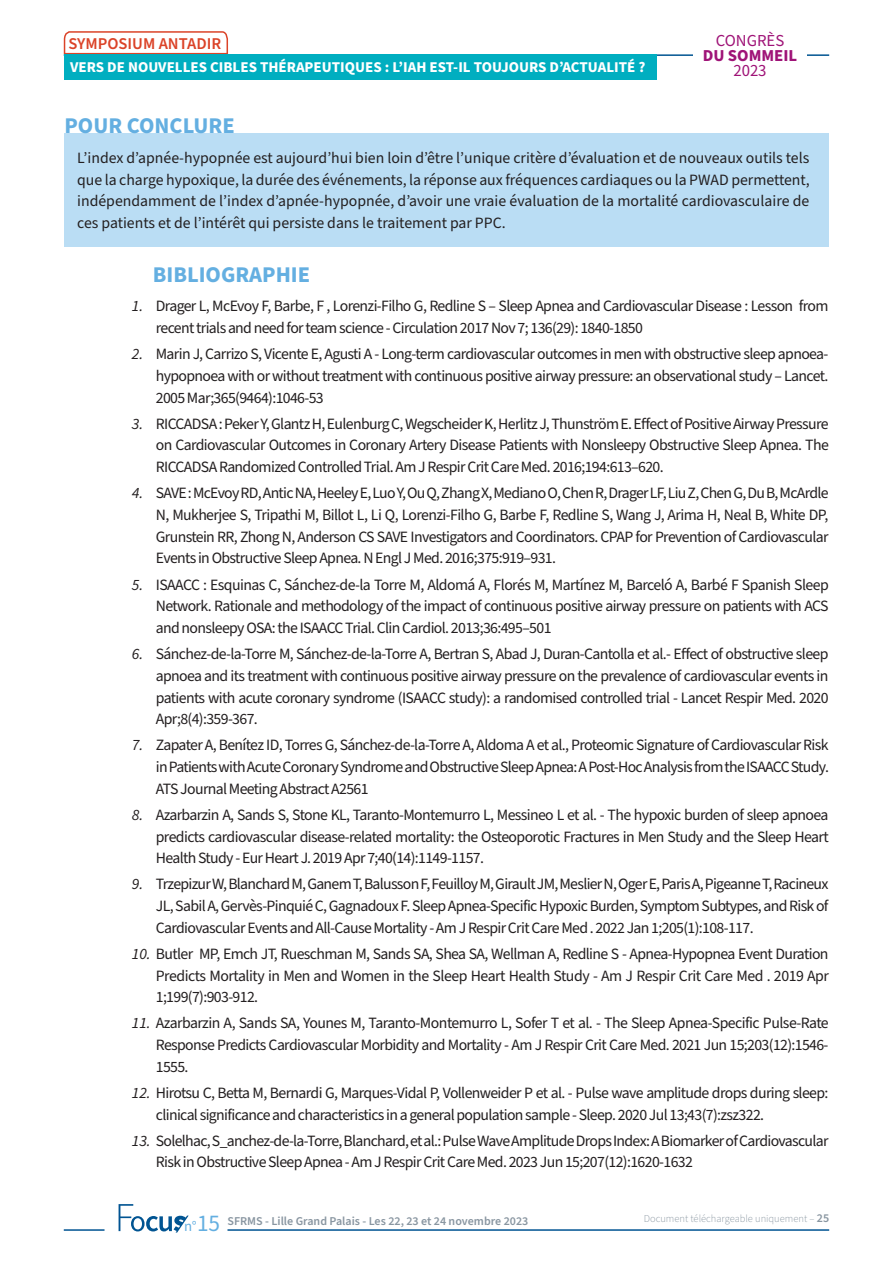
<style>
.page{position:relative;width:893px;height:1263px;background:#fff}
.page>*{position:absolute;margin:0;border:0;box-sizing:border-box;transform-origin:0 0}
.t1{font:700 22.5px "Source Sans Pro";color:#64afe1}
.t2{font:16.65px "Source Sans Pro";color:#9f1377}
.t3{font:700 16.65px "Source Sans Pro";color:#9f1377}
.t4{font:600 16.5px "Source Sans Pro";color:#db4328}
.t5{font:15.75px/21.8px "Source Sans Pro";letter-spacing:-.04em;color:#231f20;text-align:justify}
.t6{font:700 15px "Source Sans Pro";color:#fff}
.t7{font:600 12px "Source Sans Pro";color:#8996a1}
.t8{font:300 10.5px "Source Sans Pro";color:#8996a1}
.s1{font-style:italic}
.s2{font-weight:400;font-size:14.7px;color:#64afe1}
.s3{font-weight:400;font-size:23.25px;color:#64afe1}
.s4{font-weight:600;font-size:12px}
</style>
<div class="page">
<hr style="left:227px;top:1229px;width:602px;height:2px;background:#005492">
<hr style="left:64px;top:1229px;width:41px;height:2px;background:#005492">
<svg style="left:119px;top:1204px;width:70px;height:28px"></svg>
<hr style="left:64px;top:54px;width:765px;height:2px;background:#005492">
<div style="left:693px;top:29px;width:114px;height:53px;background:#fff"></div>
<svg style="left:63px;top:31px;width:165px;height:24px"></svg>
<div style="left:64px;top:54px;width:592px;height:26px;background:#00aec0"></div>
<div style="left:64px;top:133px;width:765px;height:114px;background:#baddf4"></div>
<p class="t4" style="left:68px;top:32px;width:154px">SYMPOSIUM ANTADIR</p>
<p class="t6" style="left:70px;top:57px;width:577px">VERS DE NOUVELLES CIBLES THÉRAPEUTIQUES : L’IAH EST-IL TOUJOURS D’ACTUALITÉ ?</p>
<p class="t2" style="left:716px;top:29px;width:70px">CONGRÈS</p>
<p class="t3" style="left:703px;top:44px;width:96px">DU SOMMEIL</p>
<p class="t2" style="left:733px;top:59px;width:35px">2023</p>
<h1 class="t1" style="left:64px;top:110px;width:172px">POUR CONCLURE</h1>
<p class="t5" style="left:77px;top:147px;width:734px">L’index d’apnée-hypopnée est aujourd’hui bien loin d’être l’unique critère d’évaluation et de nouveaux outils tels que la charge hypoxique, la durée des événements, la réponse aux fréquences cardiaques ou la PWAD permettent, indépendamment de l’index d’apnée-hypopnée, d’avoir une vraie évaluation de la mortalité cardiovasculaire de ces patients et de l’intérêt qui persiste dans le traitement par PPC.</p>
<h1 class="t1" style="left:153px;top:260px;width:159px">BIBLIOGRAPHIE</h1>
<p class="t5" style="left:156px;top:296px;width:674px;text-indent:-24px"><span class="s1">1.</span> Drager L, McEvoy F, Barbe, F , Lorenzi-Filho G, Redline S – Sleep Apnea and Cardiovascular Disease : Lesson from recent trials and need for team science - Circulation 2017 Nov 7; 136(29): 1840-1850</p>
<p class="t5" style="left:156px;top:344px;width:674px;text-indent:-24px"><span class="s1">2.</span> Marin J, Carrizo S, Vicente E, Agusti A - Long-term cardiovascular outcomes in men with obstructive sleep apnoea&shy;hypopnoea with or without treatment with continuous positive airway pressure: an observational study – Lancet.<br>2005 Mar;365(9464):1046-53</p>
<p class="t5" style="left:156px;top:413px;width:674px;text-indent:-24px"><span class="s1">3.</span> RICCADSA : Peker Y, Glantz H, Eulenburg C, Wegscheider K, Herlitz J, Thunström E. Effect of Positive Airway Pressure on Cardiovascular Outcomes in Coronary Artery Disease Patients with Nonsleepy Obstructive Sleep Apnea. The RICCADSA Randomized Controlled Trial. Am J Respir Crit Care Med. 2016;194:613–620.</p>
<p class="t5" style="left:156px;top:483px;width:674px;text-indent:-24px"><span class="s1">4.</span> SAVE : McEvoy RD, Antic NA, Heeley E, Luo Y, Ou Q, Zhang X, Mediano O, Chen R, Drager LF, Liu Z, Chen G, Du B, McArdle N, Mukherjee S, Tripathi M, Billot L, Li Q, Lorenzi-Filho G, Barbe F, Redline S, Wang J, Arima H, Neal B, White DP, Grunstein RR, Zhong N, Anderson CS SAVE Investigators and Coordinators. CPAP for Prevention of Cardiovascular Events in Obstructive Sleep Apnea. N Engl J Med. 2016;375:919–931.</p>
<p class="t5" style="left:156px;top:574px;width:674px;text-indent:-24px"><span class="s1">5.</span> ISAACC : Esquinas C, Sánchez-de-la Torre M, Aldomá A, Florés M, Martínez M, Barceló A, Barbé F Spanish Sleep Network. Rationale and methodology of the impact of continuous positive airway pressure on patients with ACS and nonsleepy OSA: the ISAACC Trial. Clin Cardiol. 2013;36:495–501</p>
<p class="t5" style="left:156px;top:643px;width:674px;text-indent:-24px"><span class="s1">6.</span> Sánchez-de-la-Torre M, Sánchez-de-la-Torre A, Bertran S, Abad J, Duran-Cantolla et al.- Effect of obstructive sleep apnoea and its treatment with continuous positive airway pressure on the prevalence of cardiovascular events in patients with acute coronary syndrome (ISAACC study): a randomised controlled trial - Lancet Respir Med. 2020<br>Apr;8(4):359-367.</p>
<p class="t5" style="left:156px;top:735px;width:675px;text-indent:-24px"><span class="s1">7.</span> Zapater A, Benítez ID, Torres G, Sánchez-de-la-Torre A, Aldoma A et al., Proteomic Signature of Cardiovascular Risk in Patients with Acute Coronary Syndrome and Obstructive Sleep Apnea: A Post-Hoc Analysis from the ISAACC Study.<br>ATS Journal Meeting Abstract A2561</p>
<p class="t5" style="left:156px;top:804px;width:674px;text-indent:-24px"><span class="s1">8.</span> Azarbarzin A, Sands S, Stone KL, Taranto-Montemurro L, Messineo L et al. - The hypoxic burden of sleep apnoea predicts cardiovascular disease-related mortality: the Osteoporotic Fractures in Men Study and the Sleep Heart Health Study - Eur Heart J. 2019 Apr 7;40(14):1149-1157.</p>
<p class="t5" style="left:156px;top:874px;width:674px;text-indent:-24px"><span class="s1">9.</span> Trzepizur W, Blanchard M, Ganem T, Balusson F, Feuilloy M, Girault JM, Meslier N, Oger E, Paris A, Pigeanne T, Racineux JL, Sabil A, Gervès-Pinquié C, Gagnadoux F. Sleep Apnea-Specific Hypoxic Burden, Symptom Subtypes, and Risk of Cardiovascular Events and All-Cause Mortality - Am J Respir Crit Care Med . 2022 Jan 1;205(1):108-117.</p>
<p class="t5" style="left:156px;top:943px;width:675px;text-indent:-24px"><span class="s1">10.</span> Butler MP, Emch JT, Rueschman M, Sands SA, Shea SA, Wellman A, Redline S - Apnea-Hypopnea Event Duration Predicts Mortality in Men and Women in the Sleep Heart Health Study - Am J Respir Crit Care Med . 2019 Apr 1;199(7):903-912.</p>
<p class="t5" style="left:156px;top:1013px;width:674px;text-indent:-24px"><span class="s1">11.</span> Azarbarzin A, Sands SA, Younes M, Taranto-Montemurro L, Sofer T et al. - The Sleep Apnea-Specific Pulse-Rate Response Predicts Cardiovascular Morbidity and Mortality - Am J Respir Crit Care Med. 2021 Jun 15;203(12):1546- 1555.</p>
<p class="t5" style="left:156px;top:1082px;width:674px;text-indent:-24px"><span class="s1">12.</span> Hirotsu C, Betta M, Bernardi G, Marques-Vidal P, Vollenweider P et al. - Pulse wave amplitude drops during sleep: clinical significance and characteristics in a general population sample - Sleep. 2020 Jul 13;43(7):zsz322.</p>
<p class="t5" style="left:156px;top:1130px;width:674px;text-indent:-24px"><span class="s1">13.</span> Solelhac, S_anchez-de-la-Torre, Blanchard, et al.: Pulse Wave Amplitude Drops Index: A Biomarker of Cardiovascular<br>Risk in Obstructive Sleep Apnea - Am J Respir Crit Care Med. 2023 Jun 15;207(12):1620-1632</p>
<p class="t7" style="left:184px;top:1212px;width:346px"><span class="s2">n°</span><span class="s3">15</span> SFRMS - Lille Grand Palais - Les 22, 23 et 24 novembre 2023</p>
<p class="t8" style="left:644px;top:1212px;width:187px">Document téléchargeable uniquement – <span class="s4">25</span></p>
</div>
